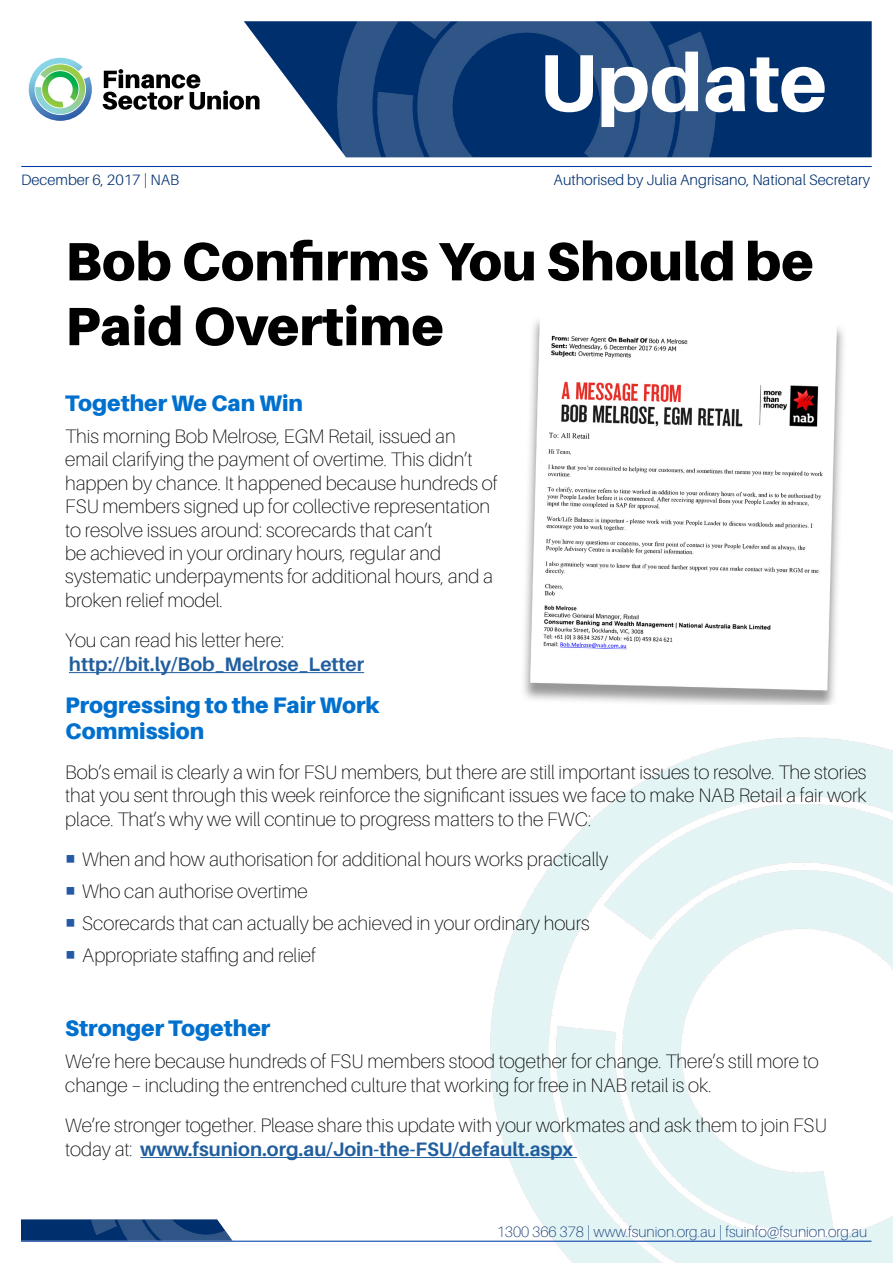
<style>
.page{position:relative;width:893px;height:1263px;background:#fff}
.page>*{position:absolute;margin:0;border:0;box-sizing:border-box;transform-origin:0 0}
.t1{font:800 81px "Aileron";color:#fff}
.t2{font:900 54px/64.8px "Aileron";color:#000}
.t3{font:900 22.5px/25.5px "Aileron";color:#0070ce}
.t4{font:100 19.5px/23.4px "Aileron";color:#000}
.t5{font:700 19.5px "Aileron";color:#215e9e}
.t6{font:300 15px "Aileron";color:#002f6e}
.t7{font:100 15px "Aileron";color:#002f6e}
.s1{font-weight:700;color:#215e9e}
</style>
<div class="page">
<svg style="left:244px;top:21px;width:628px;height:136px;fill:#002f6e"></svg>
<img style="left:338px;top:21px;width:378px;height:136px">
<svg style="left:29px;top:58px;width:63px;height:63px"></svg>
<svg style="left:103px;top:69px;width:156px;height:41px"></svg>
<hr style="left:21px;top:166px;width:851px;height:1px;background:#003da7">
<hr style="left:21px;top:1241px;width:850px;height:1px;background:#003da7">
<svg style="left:21px;top:1219px;width:66px;height:22px"></svg>
<img style="left:87px;top:1219px;width:145px;height:22px">
<hr style="left:69px;top:672px;width:295px;height:1px;background:#215e9e">
<hr style="left:140px;top:1157px;width:437px;height:1px;background:#215e9e">
<img style="left:523px;top:320px;width:321px;height:385px">
<h1 class="t1" style="left:539px;top:37px;width:289px">Update</h1>
<p class="t6" style="left:21px;top:172px;width:160px">December 6, 2017 | NAB</p>
<p class="t6" style="left:554px;top:172px;width:318px">Authorised by Julia Angrisano, National Secretary</p>
<h2 class="t2" style="left:65px;top:229px;width:750px">Bob Confirms You Should be<br>Paid Overtime</h2>
<p class="t3" style="left:65px;top:390px;width:239px">Together We Can Win</p>
<p class="t4" style="left:65px;top:425px;width:434px">This morning Bob Melrose, EGM Retail, issued an email clarifying the payment of overtime. This didn’t happen by chance. It happened because hundreds of FSU members signed up for collective representation to resolve issues around: scorecards that can’t<br>be achieved in your ordinary hours, regular and systematic underpayments for additional hours, and a broken relief model.</p>
<p class="t4" style="left:65px;top:629px;width:221px">You can read his letter here:</p>
<p class="t5" style="left:69px;top:653px;width:297px">http://bit.ly/Bob_Melrose_Letter</p>
<p class="t3" style="left:65px;top:692px;width:316px">Progressing to the Fair Work<br>Commission</p>
<p class="t4" style="left:65px;top:761px;width:803px;text-align:justify">Bob’s email is clearly a win for FSU members, but there are still important issues to resolve. The stories that you sent through this week reinforce the significant issues we face to make NAB Retail a fair work place. That’s why we will continue to progress matters to the FWC:</p>
<p class="t4" style="left:82px;top:844px;width:528px;line-height:32px">When and how authorisation for additional hours works practically Who can authorise overtime<br>Scorecards that can actually be achieved in your ordinary hours Appropriate staffing and relief</p>
<p class="t3" style="left:65px;top:1016px;width:207px">Stronger Together</p>
<p class="t4" style="left:65px;top:1050px;width:755px">We’re here because hundreds of FSU members stood together for change. There’s still more to change – including the entrenched culture that working for free in NAB retail is ok.</p>
<p class="t4" style="left:65px;top:1114px;width:763px">We’re stronger together. Please share this update with your workmates and ask them to join FSU today at: <span class="s1">www.fsunion.org.au/Join-the-FSU/default.aspx</span></p>
<p class="t7" style="left:497px;top:1224px;width:372px">1300 366 378 | www.fsunion.org.au | fsuinfo@fsunion.org.au</p>
</div>
